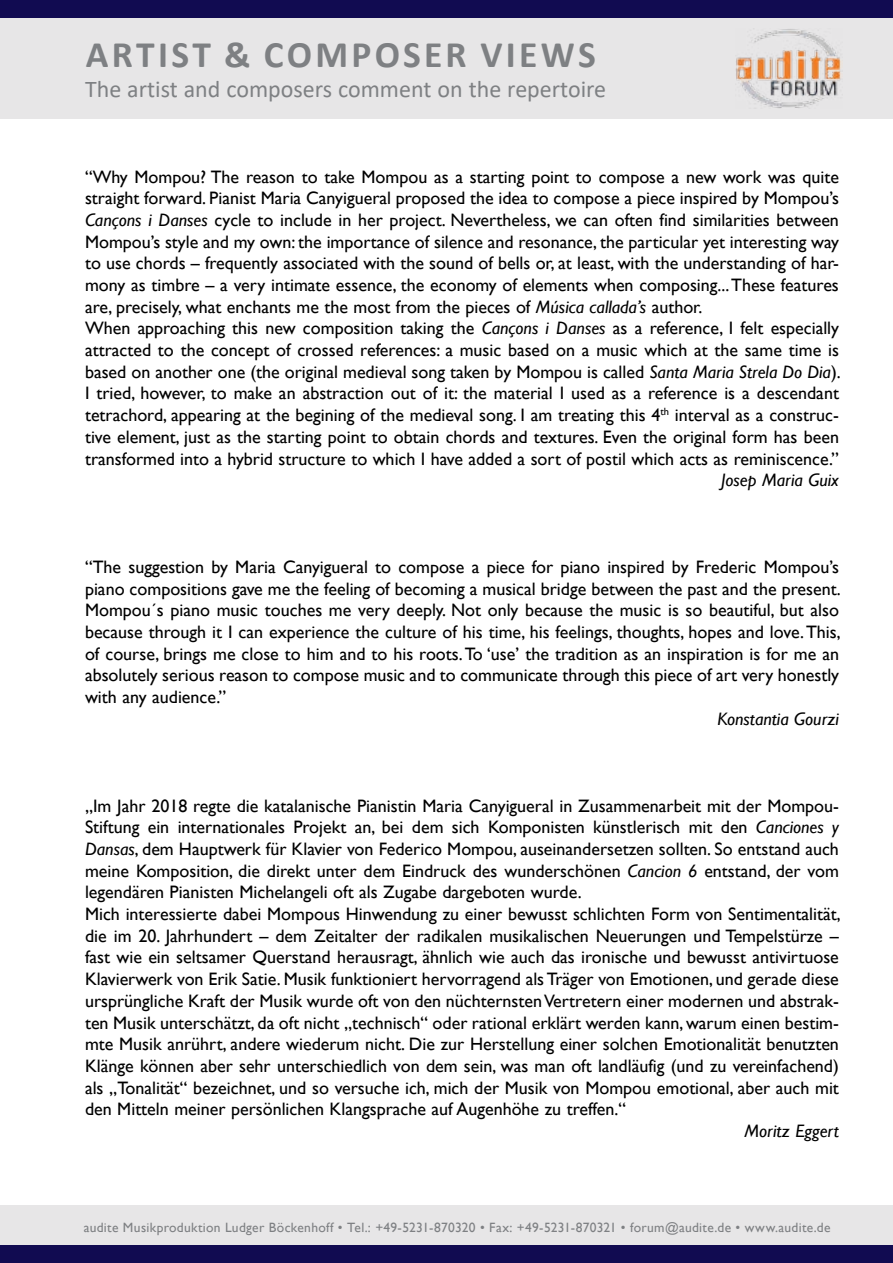
<style>
.page{position:relative;width:893px;height:1263px;background:#fff}
.page>*{position:absolute;margin:0;border:0;box-sizing:border-box;transform-origin:0 0}
.t1{font:700 37.5px "Calibri";letter-spacing:.085em;color:#7e8083}
.t2{font:24px "Calibri";color:#7e8083}
.t3{font:18px/21.8px "Gill Sans";color:#000}
.t4{font:italic 18px "Gill Sans";color:#000}
.t5{font:13.5px "Gill Sans";letter-spacing:.02em;color:#7e8083}
.s1{font-style:italic}
</style>
<div class="page">
<div style="left:0;top:1205px;width:893px;height:44px;background:#e7e6e7"></div>
<div style="left:0;top:17px;width:893px;height:101px;background:#e7e6e7"></div>
<img style="left:736px;top:29px;width:105px;height:79px">
<div style="left:0;top:0;width:893px;height:17px;background:#110b51"></div>
<div style="left:0;top:1246px;width:893px;height:17px;background:#110b51"></div>
<h1 class="t1" style="left:86px;top:28px;width:511px">ARTIST &amp; COMPOSER VIEWS</h1>
<h2 class="t2" style="left:85px;top:72px;width:523px">The artist and composers comment on the repertoire</h2>
<p class="t3" style="left:85px;top:166px;width:757px">“Why Mompou? The reason to take Mompou as a starting point to compose a new work was quite straight forward. Pianist Maria Canyigueral proposed the idea to compose a piece inspired by Mompou’s <span class="s1">Cançons i Danses</span> cycle to include in her project. Nevertheless, we can often find similarities between Mompou’s style and my own: the importance of silence and resonance, the particular yet interesting way to use chords – frequently associated with the sound of bells or, at least, with the understanding of har&shy;mony as timbre – a very intimate essence, the economy of elements when composing... These features are, precisely, what enchants me the most from the pieces of <span class="s1">Música callada’s</span> author.<br>When approaching this new composition taking the <span class="s1">Cançons i Danses</span> as a reference, I felt especially attracted to the concept of crossed references: a music based on a music which at the same time is based on another one (the original medieval song taken by Mompou is called <span class="s1">Santa Maria Strela Do Dia</span>).<br>I tried, however, to make an abstraction out of it: the material I used as a reference is a descendant tetrachord, appearing at the begining of the medieval song. I am treating this 4<sup>th</sup> interval as a construc&shy;tive element, just as the starting point to obtain chords and textures. Even the original form has been transformed into a hybrid structure to which I have added a sort of postil which acts as reminiscence.”</p>
<p class="t4" style="left:721px;top:470px;width:119px">Josep Maria Guix</p>
<p class="t3" style="left:85px;top:556px;width:757px;text-align:justify">“The suggestion by Maria Canyigueral to compose a piece for piano inspired by Frederic Mompou’s piano compositions gave me the feeling of becoming a musical bridge between the past and the present.<br>Mompou´s piano music touches me very deeply. Not only because the music is so beautiful, but also because through it I can experience the culture of his time, his feelings, thoughts, hopes and love. This, of course, brings me close to him and to his roots. To ‘use’ the tradition as an inspiration is for me an absolutely serious reason to compose music and to communicate through this piece of art very honestly with any audience.”</p>
<p class="t4" style="left:718px;top:708px;width:123px">Konstantia Gourzi</p>
<p class="t3" style="left:85px;top:795px;width:757px">„Im Jahr 2018 regte die katalanische Pianistin Maria Canyigueral in Zusammenarbeit mit der Mompou-Stiftung ein internationales Projekt an, bei dem sich Komponisten künstlerisch mit den <span class="s1">Canciones y Dansas</span>, dem Hauptwerk für Klavier von Federico Mompou, auseinandersetzen sollten. So entstand auch meine Komposition, die direkt unter dem Eindruck des wunderschönen <span class="s1">Cancion 6</span> entstand, der vom legendären Pianisten Michelangeli oft als Zugabe dargeboten wurde.<br>Mich interessierte dabei Mompous Hinwendung zu einer bewusst schlichten Form von Sentimentalität, die im 20. Jahrhundert – dem Zeitalter der radikalen musikalischen Neuerungen und Tempelstürze – fast wie ein seltsamer Querstand herausragt, ähnlich wie auch das ironische und bewusst antivirtuose Klavierwerk von Erik Satie. Musik funktioniert hervorragend als Träger von Emotionen, und gerade diese ursprüngliche Kraft der Musik wurde oft von den nüchternsten Vertretern einer modernen und abstrak&shy;ten Musik unterschätzt, da oft nicht „technisch“ oder rational erklärt werden kann, warum einen bestim&shy;mte Musik anrührt, andere wiederum nicht. Die zur Herstellung einer solchen Emotionalität benutzten Klänge können aber sehr unterschiedlich von dem sein, was man oft landläufig (und zu vereinfachend) als „Tonalität“ bezeichnet, und so versuche ich, mich der Musik von Mompou emotional, aber auch mit den Mitteln meiner persönlichen Klangsprache auf Augenhöhe zu treffen.“</p>
<p class="t4" style="left:744px;top:1120px;width:96px">Moritz Eggert</p>
<p class="t5" style="left:84px;top:1219px;width:748px">audite Musikproduktion Ludger Böckenhoff • Tel.: +49-5231-870320 • Fax: +49-5231-870321 • forum@audite.de • www.audite.de</p>
</div>
